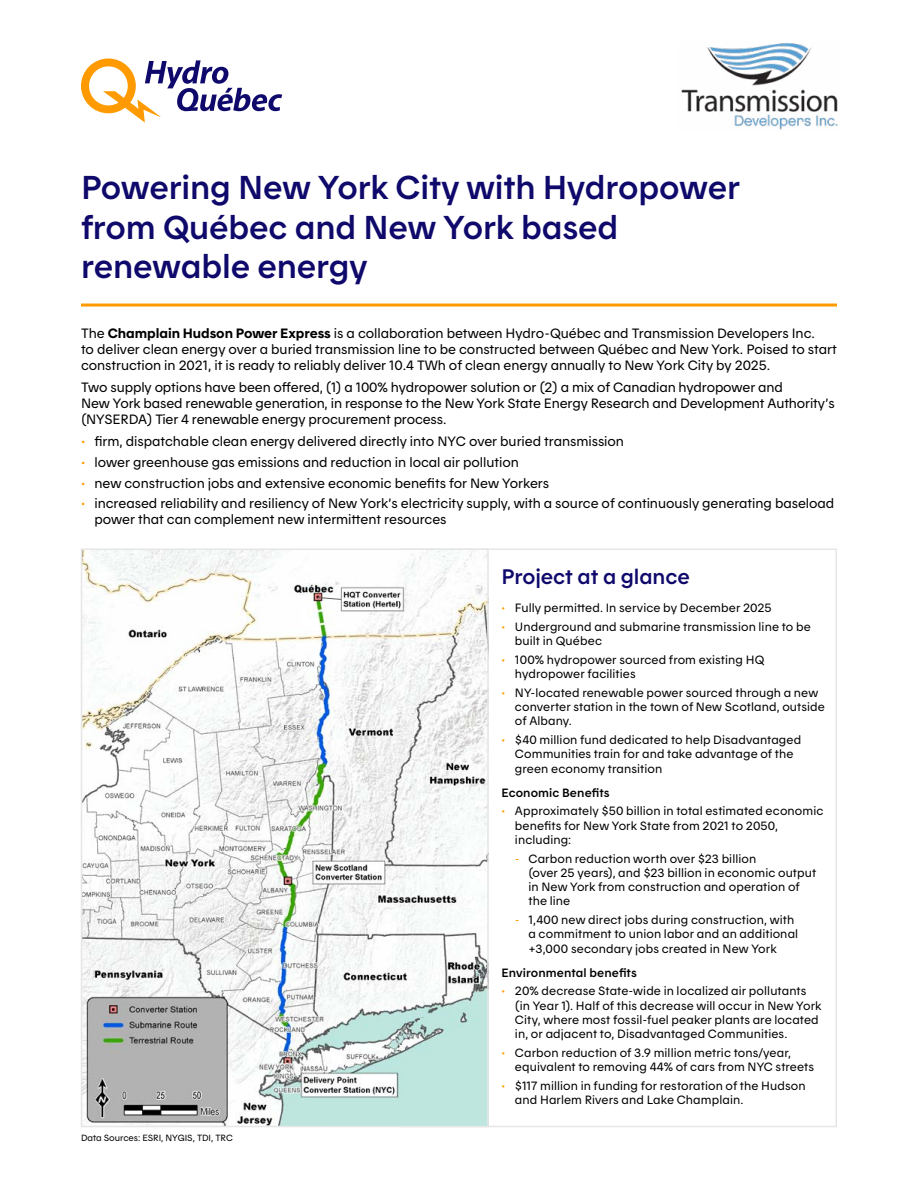
<style>
.page{position:relative;width:918px;height:1188px;background:#fff}
.page>*{position:absolute;margin:0;border:0;box-sizing:border-box;transform-origin:0 0}
.t1{font:33px/39.6px "Hydro Quebec Demi";letter-spacing:-.005em;color:#0f096c}
.t2{font:21px "Hydro Quebec Demi";letter-spacing:-.005em;color:#0f096c}
.t3{font:13.5px/15.8px "Hydro Quebec Normal";letter-spacing:-.005em;color:#000}
.t4{font:12px/14.2px "Hydro Quebec Normal";letter-spacing:.005em;color:#000}
.t5{font:12px "Hydro Quebec Demi";letter-spacing:.01em;color:#000}
.t6{font:9px "Hydro Quebec Normal";letter-spacing:-.005em;color:#000}
.s1{font-family:"Hydro Quebec Gras"}
.s2{color:#ff9b00}
</style>
<div class="page">
<svg style="left:81px;top:58px;width:201px;height:65px"></svg>
<img style="left:681px;top:43px;width:157px;height:87px">
<hr style="left:81px;top:304px;width:756px;height:3px;background:#ff9b00">
<img style="left:84px;top:551px;width:402px;height:573px">
<div style="left:81px;top:548px;width:408px;height:579px;border:2px solid #e6e6e6"></div>
<svg style="left:317px;top:597px;width:25px;height:3px"></svg>
<h1 class="t1" style="left:81px;top:167px;width:660px">Powering New York City with Hydropower from Québec and New York based renewable energy</h1>
<p class="t3" style="left:81px;top:325px;width:757px">The <span class="s1">Champlain Hudson Power Express</span> is a collaboration between Hydro-Québec and Transmission Developers Inc.<br>to deliver clean energy over a buried transmission line to be constructed between Québec and New York. Poised to start construction in 2021, it is ready to reliably deliver 10.4 TWh of clean energy annually to New York City by 2025.</p>
<p class="t3" style="left:81px;top:379px;width:755px">Two supply options have been offered, (1) a 100% hydropower solution or (2) a mix of Canadian hydropower and<br>New York based renewable generation, in response to the New York State Energy Research and Development Authority’s (NYSERDA) Tier 4 renewable energy procurement process.</p>
<p class="t3" style="left:81px;top:433px;width:545px"><span class="s2">•</span> firm, dispatchable clean energy delivered directly into NYC over buried transmission</p>
<p class="t3" style="left:81px;top:454px;width:439px"><span class="s2">•</span> lower greenhouse gas emissions and reduction in local air pollution</p>
<p class="t3" style="left:81px;top:475px;width:470px"><span class="s2">•</span> new construction jobs and extensive economic benefits for New Yorkers</p>
<p class="t3" style="left:94px;top:495px;width:741px;text-indent:-14px"><span class="s2">•</span> increased reliability and resiliency of New York’s electricity supply, with a source of continuously generating baseload power that can complement new intermittent resources</p>
<p class="t6" style="left:81px;top:1132px;width:153px">Data Sources: ESRI, NYGIS, TDI, TRC</p>
<h2 class="t2" style="left:501px;top:564px;width:190px">Project at a glance</h2>
<p class="t4" style="left:501px;top:601px;width:272px"><span class="s2">•</span> Fully permitted. In service by December 2025</p>
<p class="t4" style="left:515px;top:619px;width:297px;text-indent:-14px"><span class="s2">•</span> Underground and submarine transmission line to be built in Québec</p>
<p class="t4" style="left:515px;top:652px;width:251px;text-indent:-14px"><span class="s2">•</span> 100% hydropower sourced from existing HQ hydropower facilities</p>
<p class="t4" style="left:515px;top:685px;width:312px;text-indent:-14px"><span class="s2">•</span> NY-located renewable power sourced through a new converter station in the town of New Scotland, outside of Albany.</p>
<p class="t4" style="left:515px;top:733px;width:288px;text-indent:-14px"><span class="s2">•</span> $40 million fund dedicated to help Disadvantaged<br>Communities train for and take advantage of the green economy transition</p>
<h3 class="t5" style="left:501px;top:785px;width:110px">Economic Benefits</h3>
<p class="t4" style="left:515px;top:804px;width:310px;text-indent:-14px"><span class="s2">•</span> Approximately $50 billion in total estimated economic benefits for New York State from 2021 to 2050, including:</p>
<p class="t4" style="left:528px;top:851px;width:289px;text-indent:-14px"><span class="s2">-</span> Carbon reduction worth over $23 billion<br>(over 25 years), and $23 billion in economic output in New York from construction and operation of the line</p>
<p class="t4" style="left:528px;top:913px;width:271px;text-indent:-14px"><span class="s2">-</span> 1,400 new direct jobs during construction, with a commitment to union labor and an additional +3,000 secondary jobs created in New York</p>
<h3 class="t5" style="left:501px;top:965px;width:137px">Environmental benefits</h3>
<p class="t4" style="left:515px;top:984px;width:308px;text-indent:-14px"><span class="s2">•</span> 20% decrease State-wide in localized air pollutants (in Year 1). Half of this decrease will occur in New York City, where most fossil-fuel peaker plants are located in, or adjacent to, Disadvantaged Communities.</p>
<p class="t4" style="left:515px;top:1045px;width:301px;text-indent:-14px"><span class="s2">•</span> Carbon reduction of 3.9 million metric tons/year, equivalent to removing 44% of cars from NYC streets</p>
<p class="t4" style="left:515px;top:1078px;width:292px;text-indent:-14px"><span class="s2">•</span> $117 million in funding for restoration of the Hudson and Harlem Rivers and Lake Champlain.</p>
</div>
